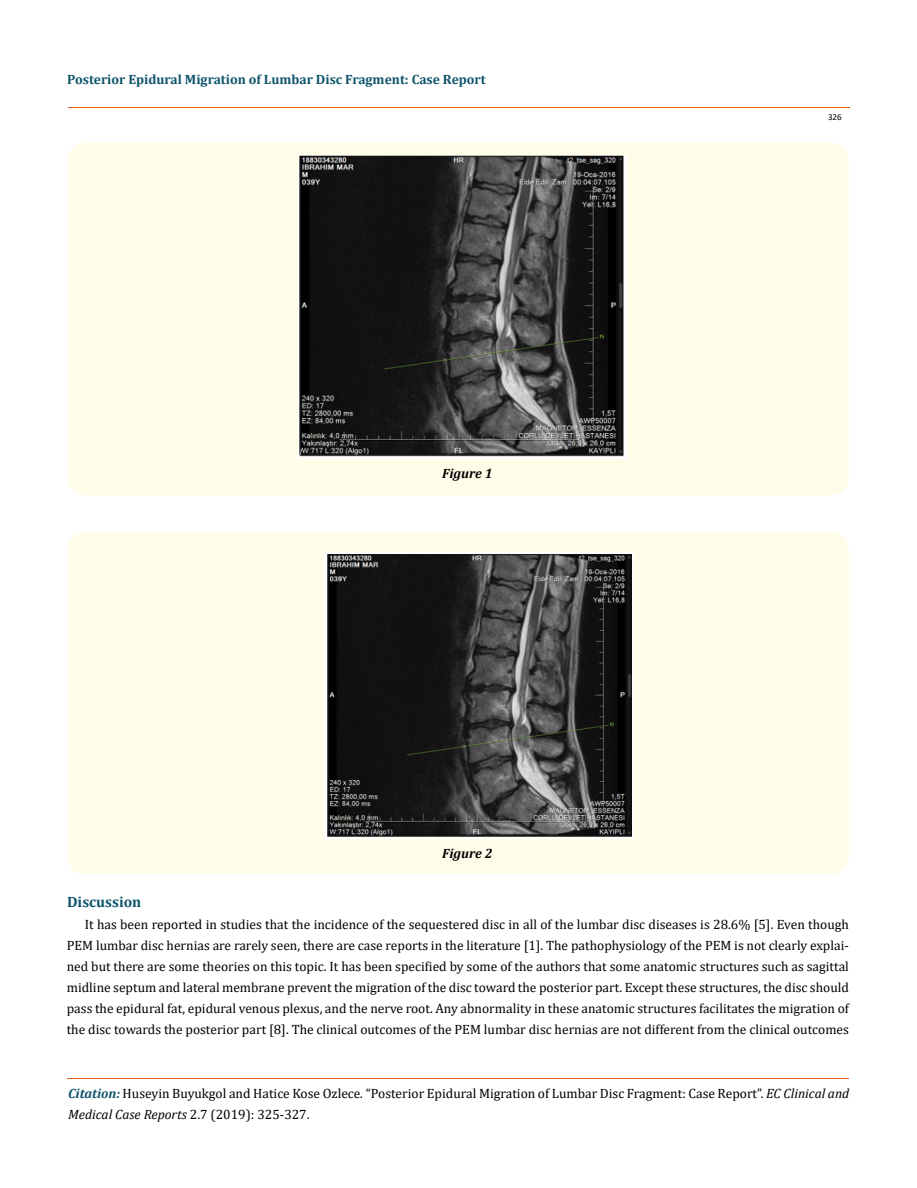
<style>
.page{position:relative;width:917px;height:1188px;background:#fff}
.page>*{position:absolute;margin:0;border:0;box-sizing:border-box;transform-origin:0 0}
.t1{font:700 15px "Cambria";color:#0e546a}
.t2{font:13.5px/21px "Cambria";color:#000}
.t3{font:700 13.5px "Cambria";color:#0e546a}
.t4{font:italic 700 13.5px "Cambria";color:#000}
.t5{font:9px "Calibri";color:#000}
.s1{font-weight:700;font-style:italic;color:#0e546a}
.s2{font-style:italic}
</style>
<div class="page">
<hr style="left:68px;top:108px;width:781px;height:1px;background:#e05d1a">
<hr style="left:67px;top:1078px;width:782px;height:1px;background:#e05d1a">
<div style="left:67px;top:143px;width:781px;height:352px;background:#fffde9;border-radius:18px"></div>
<img style="left:298px;top:155px;width:328px;height:304px">
<div style="left:67px;top:532px;width:782px;height:342px;background:#fffde9;border-radius:18px"></div>
<img style="left:324px;top:553px;width:309px;height:286px">
<p class="t3" style="left:67px;top:70px;width:420px">Posterior Epidural Migration of Lumbar Disc Fragment: Case Report</p>
<p class="t4" style="left:442px;top:464px;width:52px">Figure 1</p>
<p class="t4" style="left:442px;top:844px;width:52px">Figure 2</p>
<p class="t5" style="left:828px;top:111px;width:15px">326</p>
<p class="t1" style="left:67px;top:891px;width:76px">Discussion</p>
<p class="t2" style="left:67px;top:914px;width:783px;text-align:justify;text-indent:18px">It has been reported in studies that the incidence of the sequestered disc in all of the lumbar disc diseases is 28.6% [5]. Even though PEM lumbar disc hernias are rarely seen, there are case reports in the literature [1]. The pathophysiology of the PEM is not clearly explai&shy;ned but there are some theories on this topic. It has been specified by some of the authors that some anatomic structures such as sagittal midline septum and lateral membrane prevent the migration of the disc toward the posterior part. Except these structures, the disc should pass the epidural fat, epidural venous plexus, and the nerve root. Any abnormality in these anatomic structures facilitates the migration of the disc towards the posterior part [8]. The clinical outcomes of the PEM lumbar disc hernias are not different from the clinical outcomes</p>
<p class="t2" style="left:68px;top:1083px;width:782px"><span class="s1">Citation:</span> Huseyin Buyukgol and Hatice Kose Ozlece<span class="s2">.</span> “Posterior Epidural Migration of Lumbar Disc Fragment: Case Report”. <span class="s2">EC Clinical and<br>Medical Case Reports</span> 2.7 (2019): 325-327.</p>
</div>
